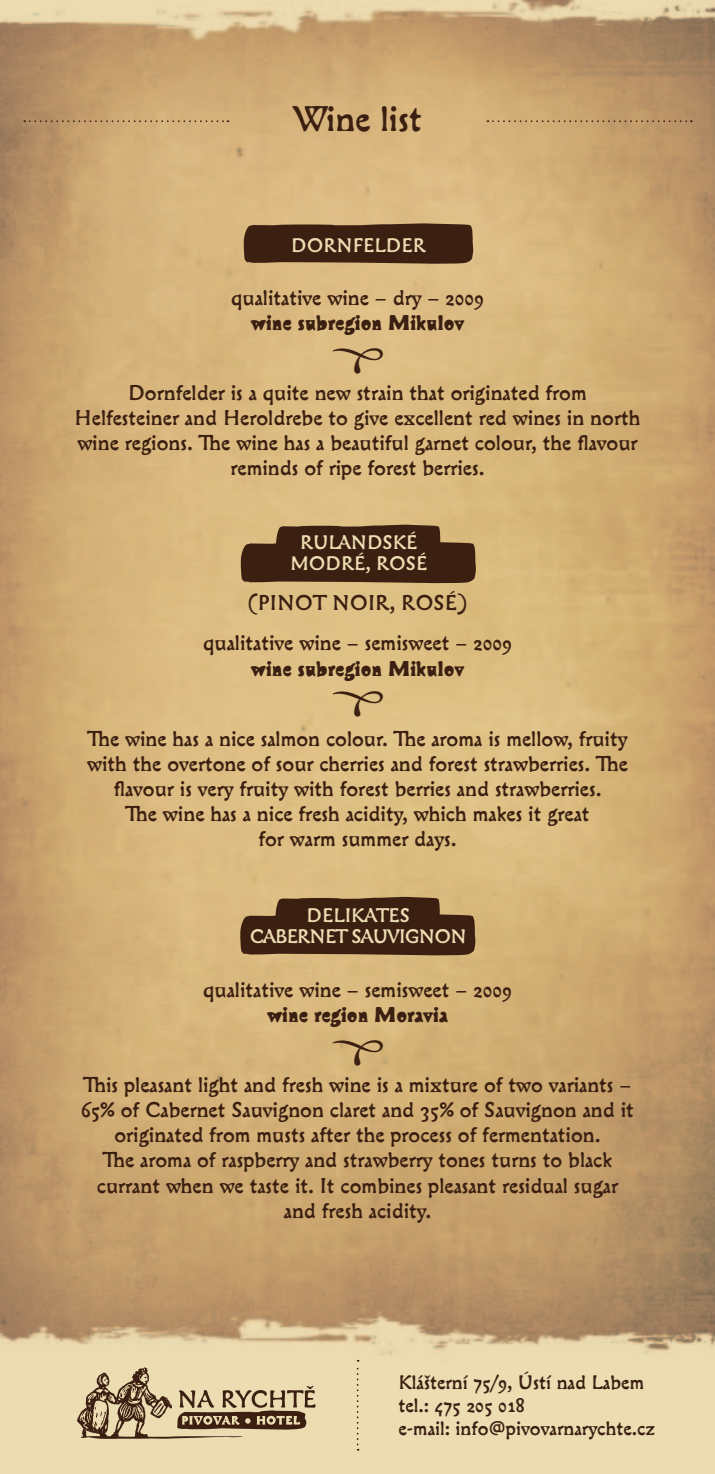
<style>
.page{position:relative;width:715px;height:1474px;background:#fff}
.page>*{position:absolute;margin:0;border:0;box-sizing:border-box;transform-origin:0 0}
.t1{font:47.25px "Ozdoby";color:#3b2012}
.t2{font:35px "Cobra";color:#3b2012}
.t3{font:21px/25.2px "Cobra";color:#3b2012;text-align:center}
.t4{font:700 21px "Cobra";color:#3b2012}
.t5{font:19.25px/23.1px "Cobra";color:#3b2012}
.t6{font:19.25px/20.8px "Cobra";color:#ecdcb2;text-align:center}
.t7{font:19.25px/20.8px "Cobra";letter-spacing:-.04em;color:#ecdcb2;text-align:center}
</style>
<div class="page">
<div style="left:0;top:0;width:714px;height:1473px;background:#ecdcb2"></div>
<img style="left:0;top:0;width:714px;height:1362px">
<svg style="left:24px;top:120px;width:204px;height:2px"></svg>
<svg style="left:487px;top:120px;width:204px;height:2px"></svg>
<svg style="left:356px;top:1359px;width:2px;height:91px"></svg>
<svg style="left:77px;top:1367px;width:238px;height:71px"></svg>
<svg style="left:240px;top:524px;width:236px;height:59px;background:#523621"></svg>
<svg style="left:243px;top:223px;width:230px;height:41px;background:#472c1a"></svg>
<svg style="left:240px;top:896px;width:235px;height:59px;background:#513521"></svg>
<p class="t2" style="left:293px;top:99px;width:130px">Wine list</p>
<p class="t6" style="left:291px;top:237px;width:136px">DORNFELDER</p>
<p class="t3" style="left:231px;top:287px;width:254px">qualitative wine – dry – 2009</p>
<p class="t4" style="left:251px;top:310px;width:215px">wine subregion Mikulov</p>
<p class="t1" style="left:331px;top:328px;width:53px">Ö</p>
<p class="t3" style="left:75px;top:382px;width:567px">Dornfelder is a quite new strain that originated from Helfesteiner and Heroldrebe to give excellent red wines in north wine regions. The wine has a beautiful garnet colour, the flavour reminds of ripe forest berries.</p>
<p class="t6" style="left:290px;top:534px;width:138px">RULANDSKÉ<br>MODRÉ, ROSÉ</p>
<p class="t3" style="left:248px;top:593px;width:219px">(PINOT NOIR, ROSÉ)</p>
<p class="t3" style="left:203px;top:633px;width:310px">qualitative wine – semisweet – 2009</p>
<p class="t4" style="left:251px;top:656px;width:215px">wine subregion Mikulov</p>
<p class="t1" style="left:331px;top:671px;width:53px">Ö</p>
<p class="t3" style="left:87px;top:728px;width:542px">The wine has a nice salmon colour. The aroma is mellow, fruity with the overtone of sour cherries and forest strawberries. The flavour is very fruity with forest berries and strawberries.<br>The wine has a nice fresh acidity, which makes it great<br>for warm summer days.</p>
<p class="t7" style="left:250px;top:907px;width:218px">DELIKATES<br>CABERNET SAUVIGNON</p>
<p class="t3" style="left:203px;top:979px;width:310px">qualitative wine – semisweet – 2009</p>
<p class="t4" style="left:267px;top:1002px;width:182px">wine region Moravia</p>
<p class="t1" style="left:331px;top:1020px;width:53px">Ö</p>
<p class="t3" style="left:81px;top:1074px;width:554px">This pleasant light and fresh wine is a mixture of two variants – 65% of Cabernet Sauvignon claret and 35% of Sauvignon and it originated from musts after the process of fermentation.<br>The aroma of raspberry and strawberry tones turns to black currant when we taste it. It combines pleasant residual sugar and fresh acidity.</p>
<p class="t5" style="left:398px;top:1372px;width:247px">Klášterní 75/9, Ústí nad Labem</p>
<p class="t5" style="left:398px;top:1395px;width:258px">tel.: 475 205 018<br>e-mail: info@pivovarnarychte.cz</p>
</div>
